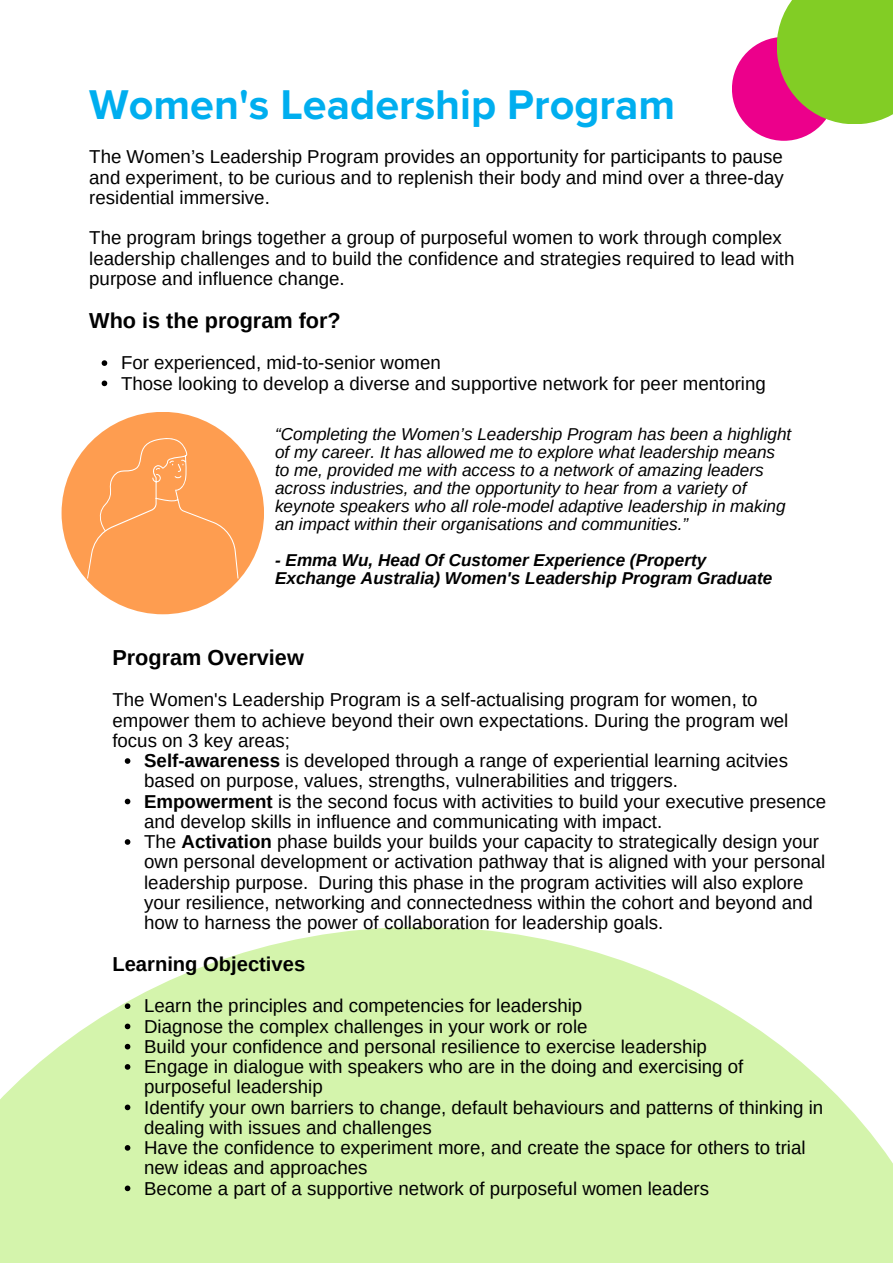
<style>
.page{position:relative;width:893px;height:1264px;background:#fff}
.page>*{position:absolute;margin:0;border:0;box-sizing:border-box;transform-origin:0 0}
.t1{font:700 43.05px "Proxima Nova";color:#00aeef}
.t2{font:700 21.6px "Arimo";color:#000}
.t3{font:700 20.25px "Arimo";color:#000}
.t4{font:18.6px/20.2px "Arimo";color:#000}
.t5{font:italic 17.25px/18px "Arimo";color:#000}
.t6{font:italic 700 17.25px/18px "Arimo";color:#000}
.s1{font-weight:700}
</style>
<div class="page">
<div style="left:731px;top:37px;width:104px;height:104px;background:#ec008b;border-radius:50%"></div>
<div style="left:776px;top:0;width:116px;height:124px;background:#82cd25"></div>
<div style="left:62px;top:412px;width:202px;height:202px;background:#fe9d50;border-radius:50%"></div>
<svg style="left:87px;top:437px;width:151px;height:141px"></svg>
<svg style="left:0;top:927px;width:892px;height:335px;fill:#d4f4ac"></svg>
<svg style="left:102px;top:360px;width:5px;height:6px"></svg>
<svg style="left:102px;top:380px;width:5px;height:6px"></svg>
<svg style="left:125px;top:758px;width:5px;height:5px"></svg>
<svg style="left:125px;top:798px;width:5px;height:6px"></svg>
<svg style="left:125px;top:839px;width:5px;height:5px"></svg>
<svg style="left:125px;top:1003px;width:5px;height:6px"></svg>
<svg style="left:125px;top:1023px;width:5px;height:6px"></svg>
<svg style="left:125px;top:1043px;width:5px;height:6px"></svg>
<svg style="left:125px;top:1064px;width:5px;height:5px"></svg>
<svg style="left:125px;top:1104px;width:5px;height:6px"></svg>
<svg style="left:125px;top:1145px;width:5px;height:5px"></svg>
<svg style="left:125px;top:1185px;width:5px;height:6px"></svg>
<p class="t1" style="left:89px;top:79px;width:587px">Women's Leadership Program</p>
<p class="t4" style="left:89px;top:147px;width:696px;text-align:justify">The Women’s Leadership Program provides an opportunity for participants to pause and experiment, to be curious and to replenish their body and mind over a three-day residential immersive.</p>
<p class="t4" style="left:89px;top:228px;width:706px">The program brings together a group of purposeful women to work through complex leadership challenges and to build the confidence and strategies required to lead with purpose and influence change.</p>
<p class="t2" style="left:89px;top:308px;width:253px">Who is the program for?</p>
<p class="t4" style="left:121px;top:353px;width:321px">For experienced, mid-to-senior women</p>
<p class="t4" style="left:121px;top:373px;width:646px">Those looking to develop a diverse and supportive network for peer mentoring</p>
<p class="t5" style="left:275px;top:425px;width:517px">“Completing the Women’s Leadership Program has been a highlight of my career. It has allowed me to explore what leadership means to me, provided me with access to a network of amazing leaders across industries, and the opportunity to hear from a variety of keynote speakers who all role-model adaptive leadership in making an impact within their organisations and communities.”</p>
<p class="t6" style="left:275px;top:551px;width:499px">- Emma Wu, Head Of Customer Experience (Property<br>Exchange Australia) Women's Leadership Program Graduate</p>
<p class="t2" style="left:112px;top:645px;width:193px">Program Overview</p>
<p class="t4" style="left:112px;top:690px;width:677px">The Women's Leadership Program is a self-actualising program for women, to empower them to achieve beyond their own expectations. During the program wel focus on 3 key areas;</p>
<p class="t4" style="left:144px;top:750px;width:645px"><span class="s1">Self-awareness</span> is developed through a range of experiential learning acitvies based on purpose, values, strengths, vulnerabilities and triggers.</p>
<p class="t4" style="left:144px;top:791px;width:683px"><span class="s1">Empowerment</span> is the second focus with activities to build your executive presence and develop skills in influence and communicating with impact.</p>
<p class="t4" style="left:144px;top:831px;width:682px">The <span class="s1">Activation</span> phase builds your builds your capacity to strategically design your own personal development or activation pathway that is aligned with your personal leadership purpose. During this phase in the program activities will also explore your resilience, networking and connectedness within the cohort and beyond and how to harness the power of collaboration for leadership goals.</p>
<p class="t3" style="left:112px;top:952px;width:194px">Learning Objectives</p>
<p class="t4" style="left:144px;top:995px;width:439px">Learn the principles and competencies for leadership</p>
<p class="t4" style="left:144px;top:1016px;width:445px">Diagnose the complex challenges in your work or role</p>
<p class="t4" style="left:144px;top:1036px;width:564px">Build your confidence and personal resilience to exercise leadership</p>
<p class="t4" style="left:144px;top:1056px;width:600px">Engage in dialogue with speakers who are in the doing and exercising of purposeful leadership</p>
<p class="t4" style="left:144px;top:1096px;width:680px">Identify your own barriers to change, default behaviours and patterns of thinking in dealing with issues and challenges</p>
<p class="t4" style="left:144px;top:1137px;width:663px">Have the confidence to experiment more, and create the space for others to trial new ideas and approaches</p>
<p class="t4" style="left:144px;top:1177px;width:566px">Become a part of a supportive network of purposeful women leaders</p>
</div>
